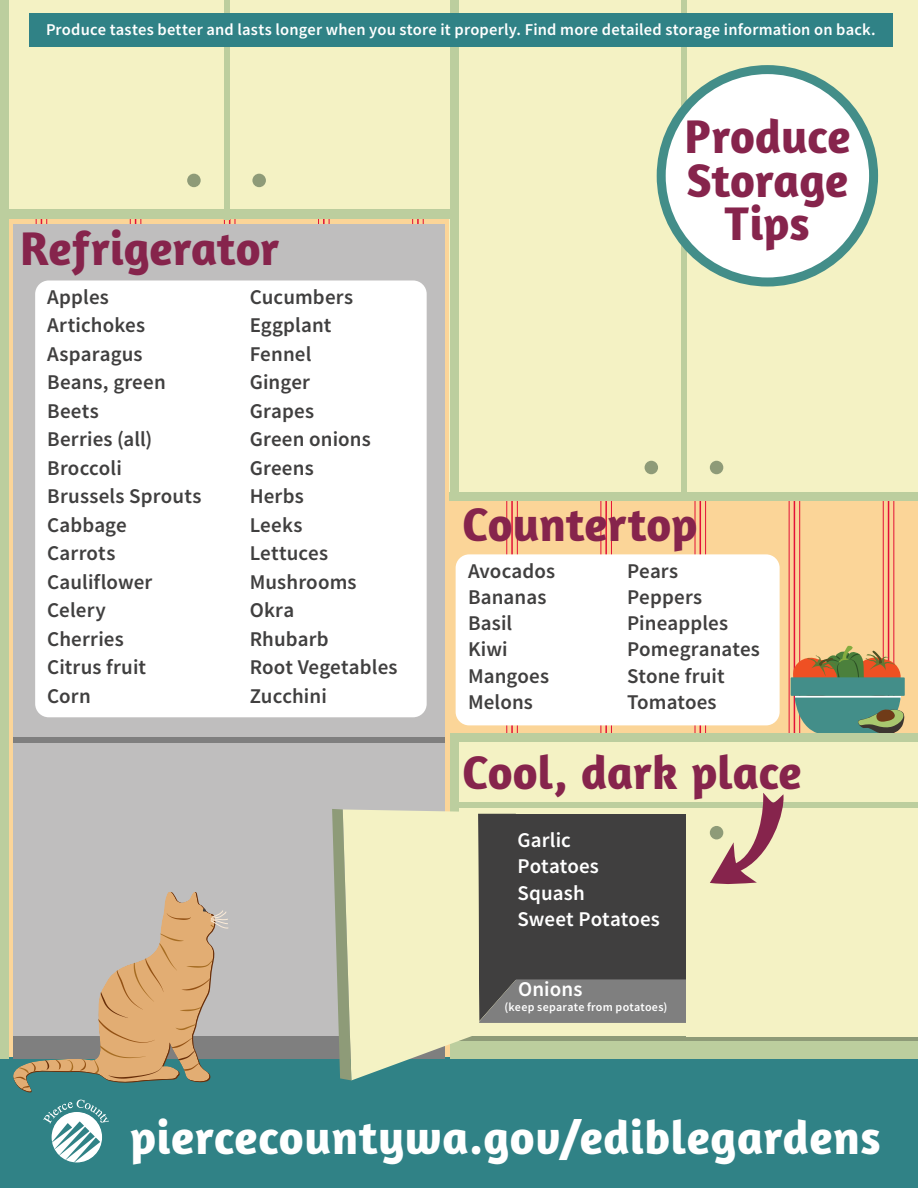
<style>
.page{position:relative;width:918px;height:1188px;background:#fff}
.page>*{position:absolute;margin:0;border:0;box-sizing:border-box;transform-origin:0 0}
.t1{font:700 48px/43.5px "Amaranth";color:#86244c;text-align:center}
.t2{font:700 48px "Amaranth";letter-spacing:.015em;color:#fff}
.Item_-_front{font:600 21px "Source Sans Pro";letter-spacing:.005em;color:#403f3f}
.Item_-_front_-_white{font:600 21px "Source Sans Pro";letter-spacing:.005em;color:#fff}
.Item_-_front-2{font:600 16.5px "Source Sans Pro";letter-spacing:.01em;color:#fff}
.Item_-_front_-_white-2{font:600 12px "Source Sans Pro";letter-spacing:.025em;color:#fff}
</style>
<div class="page">
<div style="left:0;top:0;width:918px;height:1077px;background:#fbd598"></div>
<hr style="left:140px;top:0;width:1px;height:1188px;background:#e31137">
<hr style="left:135px;top:0;width:1px;height:1187px;background:#e31137">
<hr style="left:130px;top:1px;width:1px;height:1187px;background:#e31137">
<hr style="left:235px;top:0;width:1px;height:1188px;background:#e31137">
<hr style="left:229px;top:0;width:1px;height:1187px;background:#e31137">
<hr style="left:224px;top:1px;width:1px;height:1187px;background:#e31137">
<hr style="left:329px;top:0;width:1px;height:1188px;background:#e31137">
<hr style="left:318px;top:1px;width:1px;height:1187px;background:#e31137">
<hr style="left:423px;top:0;width:1px;height:1188px;background:#e31137">
<hr style="left:412px;top:1px;width:1px;height:1187px;background:#e31137">
<hr style="left:517px;top:0;width:1px;height:1188px;background:#e31137">
<hr style="left:511px;top:0;width:2px;height:1187px;background:#e31137">
<hr style="left:506px;top:1px;width:1px;height:1187px;background:#e31137">
<hr style="left:611px;top:0;width:1px;height:1188px;background:#e31137">
<hr style="left:605px;top:0;width:2px;height:1187px;background:#e31137">
<hr style="left:601px;top:1px;width:1px;height:1187px;background:#e31137">
<hr style="left:705px;top:0;width:1px;height:1188px;background:#e31137">
<hr style="left:700px;top:0;width:1px;height:1187px;background:#e31137">
<hr style="left:695px;top:1px;width:1px;height:1187px;background:#e31137">
<hr style="left:799px;top:0;width:1px;height:1188px;background:#e31137">
<hr style="left:794px;top:0;width:1px;height:1187px;background:#e31137">
<hr style="left:789px;top:1px;width:1px;height:1187px;background:#e31137">
<hr style="left:893px;top:0;width:1px;height:1188px;background:#e31137">
<hr style="left:888px;top:0;width:1px;height:1187px;background:#e31137">
<hr style="left:883px;top:1px;width:1px;height:1187px;background:#e31137">
<hr style="left:46px;top:0;width:1px;height:1188px;background:#e31137">
<hr style="left:41px;top:0;width:1px;height:1187px;background:#e31137">
<hr style="left:36px;top:1px;width:1px;height:1187px;background:#e31137">
<div style="left:0;top:1058px;width:918px;height:130px;background:#308286"></div>
<div style="left:450px;top:490px;width:468px;height:11px;background:#bcce9e"></div>
<div style="left:450px;top:0;width:468px;height:492px;background:#f4f2c4"></div>
<div style="left:0;top:208px;width:453px;height:11px;background:#bcce9e"></div>
<div style="left:0;top:0;width:453px;height:208px;background:#f4f2c4"></div>
<div style="left:13px;top:731px;width:432px;height:17px;background:#7f7f7f"></div>
<div style="left:13px;top:1035px;width:432px;height:24px;background:#7f7f7f"></div>
<div style="left:13px;top:743px;width:432px;height:293px;background:#bfbebe"></div>
<div style="left:13px;top:224px;width:432px;height:513px;background:#bfbebe"></div>
<div style="left:450px;top:0;width:9px;height:497px;background:#bcce9e"></div>
<div style="left:224px;top:0;width:5px;height:219px;background:#bcce9e"></div>
<div style="left:681px;top:0;width:6px;height:497px;background:#bcce9e"></div>
<div style="left:0;top:0;width:9px;height:1059px;background:#bcce9e"></div>
<div style="left:187px;top:174px;width:14px;height:13px;background:#8e9b78;border-radius:50%"></div>
<div style="left:252px;top:174px;width:14px;height:13px;background:#8e9b78;border-radius:50%"></div>
<div style="left:645px;top:461px;width:13px;height:13px;background:#8e9b78;border-radius:50%"></div>
<div style="left:710px;top:461px;width:13px;height:13px;background:#8e9b78;border-radius:50%"></div>
<svg style="left:791px;top:645px;width:114px;height:88px"></svg>
<div style="left:450px;top:738px;width:468px;height:298px;background:#f4f2c4"></div>
<div style="left:450px;top:733px;width:468px;height:9px;background:#bcce9e"></div>
<div style="left:450px;top:1036px;width:468px;height:23px;background:#bcce9e"></div>
<svg style="left:882px;top:1036px;width:36px;height:4px"></svg>
<div style="left:450px;top:737px;width:9px;height:322px;background:#bcce9e"></div>
<div style="left:456px;top:803px;width:462px;height:5px;background:#bcce9e"></div>
<svg style="left:332px;top:793px;width:550px;height:287px"></svg>
<div style="left:35px;top:280px;width:392px;height:437px;background:#fff;border-radius:14px"></div>
<div style="left:456px;top:554px;width:324px;height:171px;background:#fff;border-radius:14px"></div>
<div style="left:661px;top:70px;width:213px;height:212px;background:#fff;border-radius:50%"></div>
<div style="left:657px;top:65px;width:221px;height:221px;border:9px solid #438e89;border-radius:50%"></div>
<div style="left:29px;top:14px;width:864px;height:33px;background:#308286"></div>
<svg style="left:12px;top:892px;width:216px;height:271px"></svg>
<p class="Item_-_front-2" style="left:46px;top:19px;width:831px">Produce tastes better and lasts longer when you store it properly. Find more detailed storage information on back.</p>
<p class="t1" style="left:20px;top:225px;width:261px">Refrigerator</p>
<p class="Item_-_front" style="left:47px;top:283px;width:63px">Apples</p>
<p class="Item_-_front" style="left:47px;top:311px;width:100px">Artichokes</p>
<p class="Item_-_front" style="left:47px;top:340px;width:97px">Asparagus</p>
<p class="Item_-_front" style="left:47px;top:368px;width:120px">Beans, green</p>
<p class="Item_-_front" style="left:47px;top:397px;width:53px">Beets</p>
<p class="Item_-_front" style="left:47px;top:425px;width:107px">Berries (all)</p>
<p class="Item_-_front" style="left:47px;top:454px;width:76px">Broccoli</p>
<p class="Item_-_front" style="left:47px;top:482px;width:156px">Brussels Sprouts</p>
<p class="Item_-_front" style="left:47px;top:511px;width:81px">Cabbage</p>
<p class="Item_-_front" style="left:47px;top:539px;width:70px">Carrots</p>
<p class="Item_-_front" style="left:47px;top:568px;width:107px">Cauliflower</p>
<p class="Item_-_front" style="left:47px;top:596px;width:60px">Celery</p>
<p class="Item_-_front" style="left:47px;top:625px;width:78px">Cherries</p>
<p class="Item_-_front" style="left:47px;top:653px;width:100px">Citrus fruit</p>
<p class="Item_-_front" style="left:47px;top:682px;width:45px">Corn</p>
<p class="Item_-_front" style="left:250px;top:283px;width:105px">Cucumbers</p>
<p class="Item_-_front" style="left:250px;top:311px;width:83px">Eggplant</p>
<p class="Item_-_front" style="left:250px;top:340px;width:63px">Fennel</p>
<p class="Item_-_front" style="left:250px;top:368px;width:62px">Ginger</p>
<p class="Item_-_front" style="left:250px;top:397px;width:66px">Grapes</p>
<p class="Item_-_front" style="left:250px;top:425px;width:123px">Green onions</p>
<p class="Item_-_front" style="left:250px;top:454px;width:66px">Greens</p>
<p class="Item_-_front" style="left:250px;top:482px;width:56px">Herbs</p>
<p class="Item_-_front" style="left:250px;top:511px;width:54px">Leeks</p>
<p class="Item_-_front" style="left:250px;top:539px;width:80px">Lettuces</p>
<p class="Item_-_front" style="left:250px;top:568px;width:108px">Mushrooms</p>
<p class="Item_-_front" style="left:250px;top:596px;width:46px">Okra</p>
<p class="Item_-_front" style="left:250px;top:625px;width:80px">Rhubarb</p>
<p class="Item_-_front" style="left:250px;top:653px;width:149px">Root Vegetables</p>
<p class="Item_-_front" style="left:250px;top:682px;width:79px">Zucchini</p>
<p class="t1" style="left:684px;top:114px;width:168px">Produce<br>Storage<br>Tips</p>
<p class="t1" style="left:462px;top:502px;width:237px">Countertop</p>
<p class="Item_-_front" style="left:468px;top:557px;width:89px">Avocados</p>
<p class="Item_-_front" style="left:468px;top:583px;width:80px">Bananas</p>
<p class="Item_-_front" style="left:468px;top:609px;width:46px">Basil</p>
<p class="Item_-_front" style="left:468px;top:635px;width:41px">Kiwi</p>
<p class="Item_-_front" style="left:468px;top:662px;width:83px">Mangoes</p>
<p class="Item_-_front" style="left:468px;top:688px;width:67px">Melons</p>
<p class="Item_-_front" style="left:627px;top:557px;width:53px">Pears</p>
<p class="Item_-_front" style="left:627px;top:583px;width:77px">Peppers</p>
<p class="Item_-_front" style="left:627px;top:609px;width:103px">Pineapples</p>
<p class="Item_-_front" style="left:627px;top:635px;width:134px">Pomegranates</p>
<p class="Item_-_front" style="left:627px;top:662px;width:99px">Stone fruit</p>
<p class="Item_-_front" style="left:627px;top:688px;width:91px">Tomatoes</p>
<p class="t1" style="left:462px;top:749px;width:341px">Cool, dark place</p>
<p class="Item_-_front_-_white" style="left:518px;top:826px;width:55px">Garlic</p>
<p class="Item_-_front_-_white" style="left:518px;top:853px;width:83px">Potatoes</p>
<p class="Item_-_front_-_white" style="left:518px;top:879px;width:69px">Squash</p>
<p class="Item_-_front_-_white" style="left:518px;top:905px;width:144px">Sweet Potatoes</p>
<p class="Item_-_front_-_white" style="left:518px;top:976px;width:66px">Onions</p>
<p class="Item_-_front_-_white-2" style="left:505px;top:999px;width:164px">(keep separate from potatoes)</p>
<p class="t2" style="left:130px;top:1107px;width:752px">piercecountywa.gov/ediblegardens</p>
</div>
